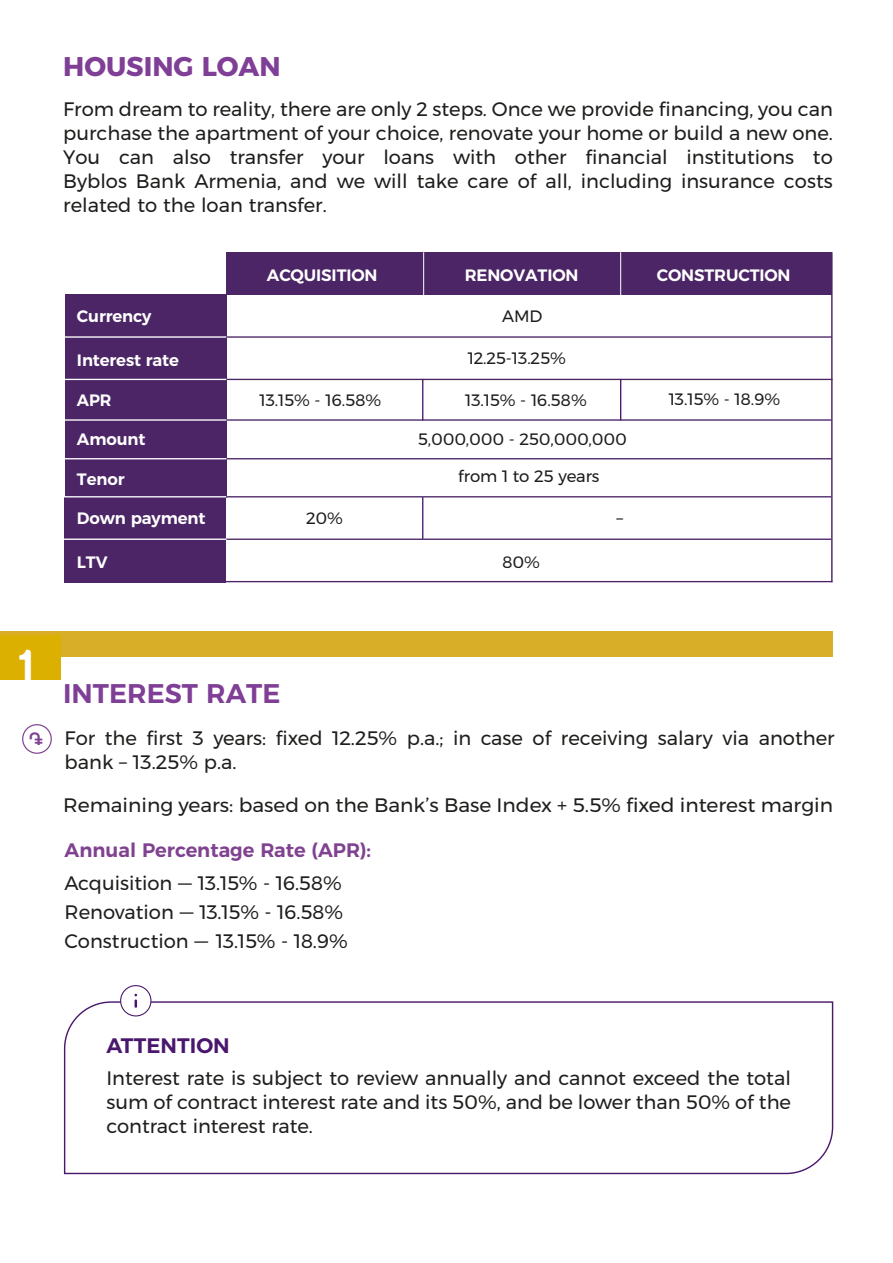
<style>
.page{position:relative;width:893px;height:1263px;background:#fff}
.page>*{position:absolute;margin:0;border:0;box-sizing:border-box;transform-origin:0 0}
.t1{font:45px "Harabara";color:#fff}
.t2{font:600 27px "Montserratarm";color:#803f96}
.t3{font:700 27px "Montserratarm";color:#803f96}
.t4{font:600 21px "Montserratarm";color:#49176d}
.t5{font:19.5px/24px "Montserratarm";color:#1d1d1b;text-align:justify}
.t6{font:19.5px/24px "Montserratarm";color:#1e1e1c}
.t7{font:19.5px "Montserratarm";color:#1e1e1c;scale:1.04 1}
.t8{font:600 19.5px/33.3px "Montserratarm";color:#804290}
.t9{font:19.5px/28.3px "Montserratarm";color:#1d1e1b}
.t10{font:600 16.5px "Montserratarm";letter-spacing:-.01em;color:#fff}
.t11{font:16.5px "Montserratarm";letter-spacing:-.01em;color:#1d1e1b}
.t12{font:16.5px "Montserratarm";letter-spacing:-.01em;color:#1d1d1b}
.s1{font-weight:500;font-size:16.5px;color:#804290}
.s2{color:#1e1f1d}
.s3{font-weight:400;color:#1e1e1c}
.s4{font-weight:400;color:#1d1e1b}
.s5{color:#1e1e1c}
</style>
<div class="page">
<hr style="left:226px;top:581px;width:606px;height:1px;background:#4a2465">
<div style="left:64px;top:540px;width:162px;height:42px;background:#4b2565"></div>
<div style="left:0;top:632px;width:833px;height:25px;background:#d8ae28"></div>
<div style="left:0;top:635px;width:60px;height:45px;background:#dcb000"></div>
<div style="left:22px;top:724px;width:30px;height:30px;border:1px solid #804290;border-radius:50%"></div>
<svg style="left:63px;top:1001px;width:771px;height:174px"></svg>
<div style="left:121px;top:985px;width:30px;height:31px;background:#fff;border-radius:50%"></div>
<div style="left:120px;top:985px;width:31px;height:31px;border:1px solid #49176d;border-radius:50%"></div>
<svg style="left:134px;top:994px;width:3px;height:14px"></svg>
<hr style="left:220px;top:336px;width:612px;height:2px;background:#4a2465">
<hr style="left:831px;top:252px;width:2px;height:330px;background:#4a2465">
<div style="left:65px;top:295px;width:161px;height:42px;background:#4b2565"></div>
<div style="left:226px;top:252px;width:606px;height:43px;background:#4b2565"></div>
<hr style="left:221px;top:379px;width:611px;height:1px;background:#4a2465">
<div style="left:65px;top:337px;width:161px;height:42px;background:#4b2565"></div>
<hr style="left:226px;top:419px;width:605px;height:2px;background:#4a2465">
<hr style="left:226px;top:458px;width:606px;height:1px;background:#4a2465">
<div style="left:65px;top:379px;width:161px;height:41px;background:#4b2565"></div>
<div style="left:65px;top:459px;width:161px;height:38px;background:#4b2565"></div>
<hr style="left:226px;top:496px;width:605px;height:1px;background:#4a2465">
<div style="left:65px;top:420px;width:161px;height:39px;background:#4b2565"></div>
<hr style="left:65px;top:336px;width:161px;height:2px;background:#fff">
<hr style="left:423px;top:252px;width:1px;height:44px;background:#fff">
<hr style="left:620px;top:252px;width:1px;height:44px;background:#fff">
<hr style="left:422px;top:379px;width:1px;height:41px;background:#49176d">
<hr style="left:620px;top:379px;width:1px;height:41px;background:#49176d">
<hr style="left:422px;top:497px;width:1px;height:42px;background:#49176d">
<hr style="left:226px;top:538px;width:605px;height:2px;background:#4a2465">
<div style="left:65px;top:497px;width:161px;height:43px;background:#4b2565"></div>
<hr style="left:64px;top:419px;width:162px;height:2px;background:#fff">
<hr style="left:64px;top:458px;width:162px;height:1px;background:#fff">
<hr style="left:64px;top:496px;width:162px;height:1px;background:#fff">
<hr style="left:64px;top:538px;width:162px;height:2px;background:#fff">
<hr style="left:64px;top:379px;width:162px;height:1px;background:#fff">
<h2 class="t3" style="left:63px;top:45px;width:219px">HOUSING LOAN</h2>
<p class="t5" style="left:63px;top:97px;width:771px">From dream to reality, there are only 2 steps. Once we provide financing, you can purchase the apartment of your choice, renovate your home or build a new one.<br>You can also transfer your loans with other financial institutions to Byblos Bank Armenia, and we will take care of all, including insurance costs related to the loan transfer.</p>
<p class="t10" style="left:267px;top:262px;width:112px">ACQUISITION</p>
<p class="t10" style="left:465px;top:262px;width:115px">RENOVATION</p>
<p class="t10" style="left:657px;top:262px;width:135px">CONSTRUCTION</p>
<p class="t10" style="left:77px;top:303px;width:76px">Currency</p>
<p class="t12" style="left:502px;top:304px;width:42px">AMD</p>
<p class="t10" style="left:77px;top:347px;width:104px">Interest rate</p>
<p class="t10" style="left:77px;top:387px;width:36px">APR</p>
<p class="t11" style="left:418px;top:427px;width:210px">5,000,000 - 250,000,000</p>
<p class="t11" style="left:468px;top:345px;width:99px">12.25-13.25%</p>
<p class="t11" style="left:259px;top:388px;width:123px">13.15% - 16.58%</p>
<p class="t11" style="left:465px;top:387px;width:123px">13.15% - 16.58%</p>
<p class="t11" style="left:669px;top:387px;width:113px">13.15% - 18.9%</p>
<p class="t10" style="left:77px;top:426px;width:70px">Amount</p>
<h1 class="t1" style="left:19px;top:642px;width:13px">1</h1>
<p class="t10" style="left:77px;top:466px;width:49px">Tenor</p>
<p class="t12" style="left:458px;top:464px;width:143px">from 1 to 25 years</p>
<p class="t10" style="left:77px;top:505px;width:130px">Down payment</p>
<p class="t10" style="left:77px;top:549px;width:32px">LTV</p>
<p class="t12" style="left:306px;top:505px;width:38px">20%</p>
<p class="t12" style="left:502px;top:549px;width:39px">80%</p>
<p class="t12" style="left:616px;top:505px;width:8px">–</p>
<h2 class="t2" style="left:63px;top:672px;width:219px">INTEREST RATE</h2>
<p class="t6" style="left:65px;top:726px;width:771px;line-height:23.4px;text-indent:-36px"><span class="s1">֏</span> For the first 3 years: fixed <span class="s2">12.25</span>% p.a.; in case of receiving salary via another bank – <span class="s2">13.25</span>% p.a.</p>
<p class="t7" style="left:63px;top:790px;width:742px">Remaining years: based on the Bank’s Base Index + 5.5% fixed interest margin</p>
<p class="t8" style="left:65px;top:833px;width:308px">Annual Percentage Rate (APR):<br><span class="s3">Acquisition —</span> <span class="s4">13.15% - 16.58%</span></p>
<p class="t9" style="left:65px;top:898px;width:285px"><span class="s5">Renovation —</span> 13.15% - 16.58%<br><span class="s5">Construction —</span> 13.15% - 18.9%</p>
<p class="t4" style="left:106px;top:1028px;width:125px">ATTENTION</p>
<p class="t6" style="left:107px;top:1066px;width:686px;text-align:justify">Interest rate is subject to review annually and cannot exceed the total sum of contract interest rate and its 50%, and be lower than 50% of the contract interest rate.</p>
</div>
